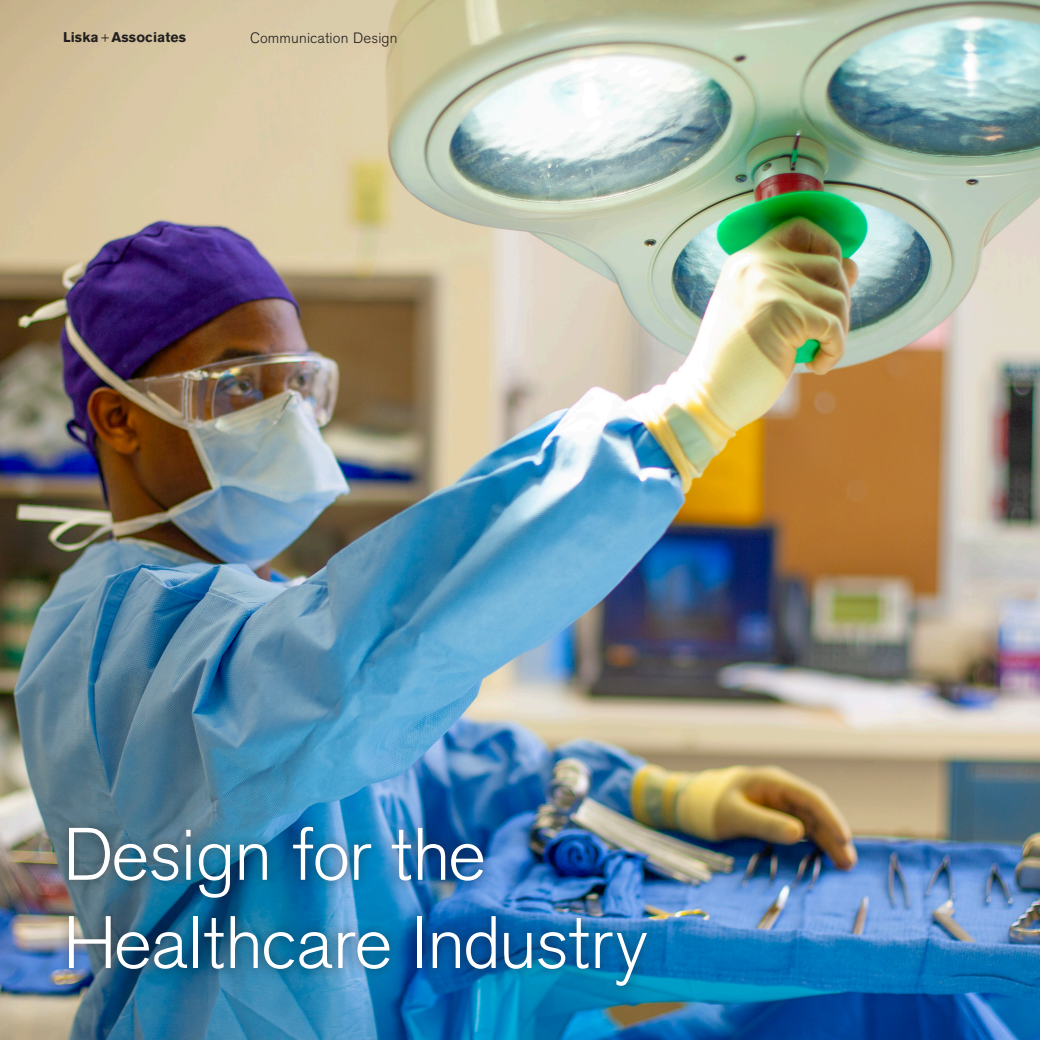
<style>
.page{position:relative;width:1040px;height:1040px;background:#fff}
.page>*{position:absolute;margin:0;border:0;box-sizing:border-box;transform-origin:0 0}
.t1{font:300 73.5px/88.2px "Akzidenz Grotesk Pro";letter-spacing:-.015em;color:#fff}
.t2{font:300 14.88px "Akzidenz Grotesk Pro";letter-spacing:.01em;color:#231f20}
.t3{font:700 14px "Akzidenz Grotesk Pro";letter-spacing:.01em;color:#231f20}
.s1{font-weight:300}
</style>
<div class="page">
<img style="left:0;top:0;width:1040px;height:1040px">
<div style="left:57px;top:816px;width:600px;height:180px;background:#231f20;opacity:.58"></div>
<p class="t3" style="left:63px;top:28px;width:125px">Liska<span class="s1">+</span>Associates</p>
<p class="t2" style="left:250px;top:28px;width:149px">Communication Design</p>
<p class="t1" style="left:63px;top:810px;width:586px">Design for the<br>Healthcare Industry</p>
</div>
